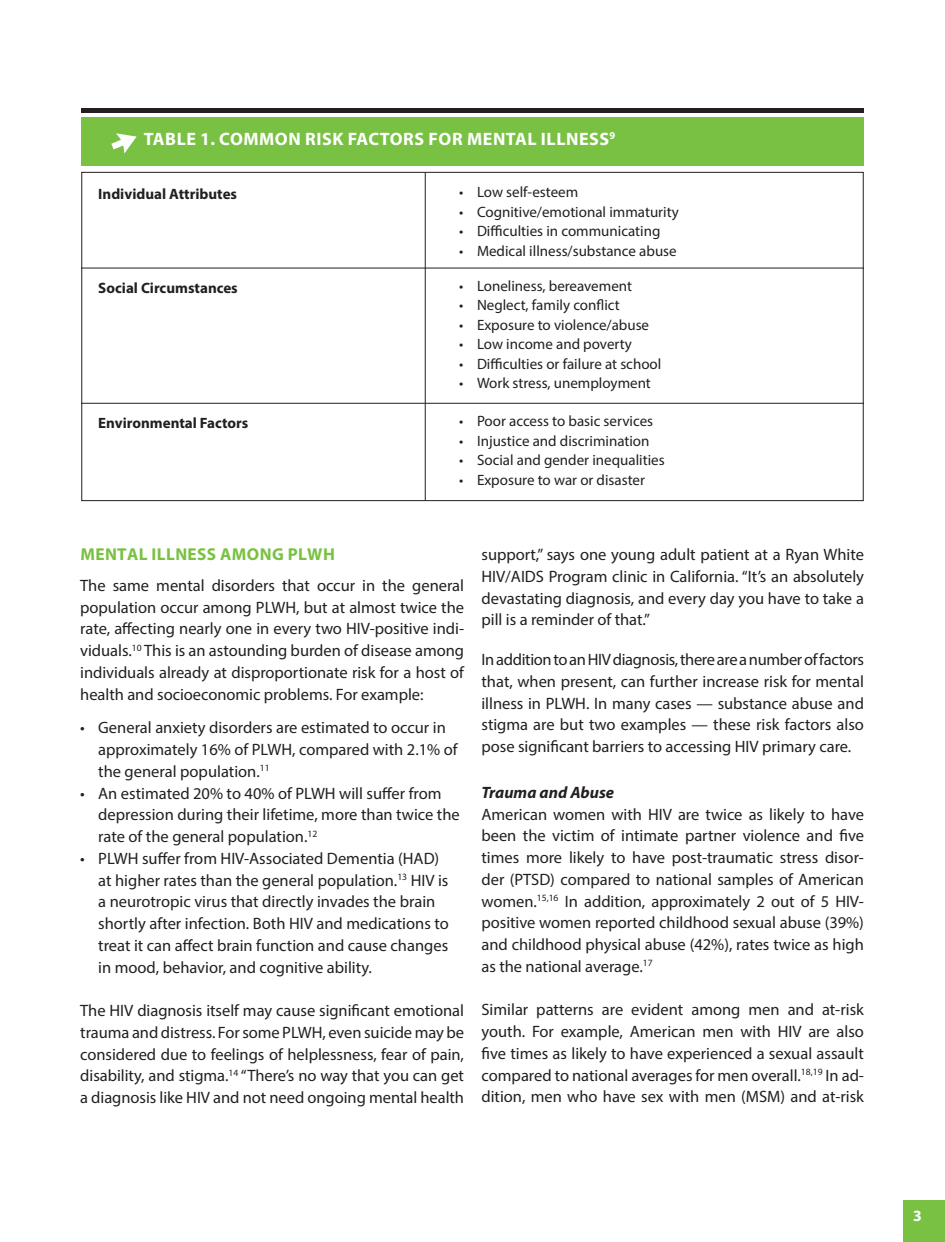
<style>
.page{position:relative;width:945px;height:1242px;background:#fff}
.page>*{position:absolute;margin:0;border:0;box-sizing:border-box;transform-origin:0 0}
.t1{font:700 18px "Myriad Pro";letter-spacing:.03em;color:#fff}
.t2{font:700 17.25px "Myriad Pro";letter-spacing:.025em;color:#79c142}
.t3{font:16.5px/21.8px "Myriad Pro";color:#231f20;text-align:justify}
.t4{font:italic 700 16.5px "Myriad Pro";color:#231f20}
.t5{font:700 15.75px "Myriad Pro";color:#fff}
.t6{font:15px/19.5px "Myriad Pro";color:#231f20;text-align:justify}
.t7{font:700 15px "Myriad Pro";color:#231f20}
.t8{font:700 10.5px "Myriad Pro";color:#fff}
</style>
<div class="page">
<div style="left:903px;top:1200px;width:42px;height:42px;background:#79c142"></div>
<div style="left:81px;top:117px;width:783px;height:49px;background:#79c142"></div>
<div style="left:81px;top:108px;width:783px;height:5px;background:#231f20"></div>
<hr style="left:425px;top:172px;width:1px;height:329px;background:#231f20">
<hr style="left:81px;top:268px;width:783px;height:1px;background:#231f20">
<hr style="left:81px;top:403px;width:783px;height:1px;background:#231f20">
<svg style="left:111px;top:133px;width:26px;height:21px"></svg>
<h1 class="t1" style="left:144px;top:128px;width:467px">TABLE 1. COMMON RISK FACTORS FOR MENTAL ILLNESS</h1>
<p class="t8" style="left:610px;top:129px;width:7px">9</p>
<p class="t6" style="left:477px;top:182px;width:203px;text-align:left">Low self-esteem<br>Cognitive/emotional immaturity<br>Difficulties in communicating<br>Medical illness/substance abuse</p>
<p class="t7" style="left:98px;top:184px;width:140px">Individual Attributes</p>
<p class="t6" style="left:459px;top:182px;width:6px">• • • •</p>
<p class="t6" style="left:459px;top:276px;width:6px">• • • • • •</p>
<p class="t6" style="left:459px;top:411px;width:6px">• • • •</p>
<p class="t7" style="left:98px;top:278px;width:141px">Social Circumstances</p>
<p class="t6" style="left:477px;top:276px;width:186px;text-align:left">Loneliness, bereavement<br>Neglect, family conflict<br>Exposure to violence/abuse<br>Low income and poverty<br>Difficulties or failure at school<br>Work stress, unemployment</p>
<p class="t7" style="left:98px;top:413px;width:152px">Environmental Factors</p>
<p class="t6" style="left:477px;top:411px;width:189px;text-align:left">Poor access to basic services<br>Injustice and discrimination<br>Social and gender inequalities<br>Exposure to war or disaster</p>
<h2 class="t2" style="left:80px;top:543px;width:256px">MENTAL ILLNESS AMONG PLWH</h2>
<p class="t3" style="left:80px;top:574px;width:385px">The same mental disorders that occur in the general population occur among PLWH, but at almost twice the rate, affecting nearly one in every two HIV-positive indi&shy;viduals.<sup>10</sup> This is an astounding burden of disease among individuals already at disproportionate risk for a host of health and socioeconomic problems. For example:</p>
<p class="t3" style="left:98px;top:717px;width:361px;text-align:left;text-indent:-18px">• General anxiety disorders are estimated to occur in approximately 16% of PLWH, compared with 2.1% of the general population.<sup>11</sup></p>
<p class="t3" style="left:98px;top:782px;width:363px;text-align:left;text-indent:-18px">• An estimated 20% to 40% of PLWH will suffer from depression during their lifetime, more than twice the rate of the general population.<sup>12</sup></p>
<p class="t3" style="left:98px;top:847px;width:352px;text-align:left;text-indent:-18px">• PLWH suffer from HIV-Associated Dementia (HAD) at higher rates than the general population.<sup>13</sup> HIV is a neurotropic virus that directly invades the brain shortly after infection. Both HIV and medications to treat it can affect brain function and cause changes in mood, behavior, and cognitive ability.</p>
<p class="t3" style="left:80px;top:999px;width:385px">The HIV diagnosis itself may cause significant emotional trauma and distress. For some PLWH, even suicide may be considered due to feelings of helplessness, fear of pain, disability, and stigma.<sup>14</sup> “There’s no way that you can get a diagnosis like HIV and not need ongoing mental health</p>
<p class="t3" style="left:482px;top:544px;width:384px">support,” says one young adult patient at a Ryan White HIV/AIDS Program clinic in California. “It’s an absolutely devastating diagnosis, and every day you have to take a pill is a reminder of that.”</p>
<p class="t3" style="left:482px;top:649px;width:384px">In addition to an HIV diagnosis, there are a number of factors that, when present, can further increase risk for mental illness in PLWH. In many cases — substance abuse and stigma are but two examples — these risk factors also pose significant barriers to accessing HIV primary care.</p>
<h3 class="t4" style="left:482px;top:782px;width:134px">Trauma and Abuse</h3>
<p class="t3" style="left:482px;top:803px;width:384px">American women with HIV are twice as likely to have been the victim of intimate partner violence and five times more likely to have post-traumatic stress disor&shy;der (PTSD) compared to national samples of American women.<sup>15,16</sup> In addition, approximately 2 out of 5 HIV-</p>
<p class="t3" style="left:482px;top:912px;width:384px">positive women reported childhood sexual abuse (39%) and childhood physical abuse (42%), rates twice as high as the national average.<sup>17</sup></p>
<p class="t3" style="left:482px;top:999px;width:384px">Similar patterns are evident among men and at-risk youth. For example, American men with HIV are also five times as likely to have experienced a sexual assault compared to national averages for men overall.<sup>18,19</sup> In ad&shy;dition, men who have sex with men (MSM) and at-risk</p>
<p class="t5" style="left:913px;top:1205px;width:10px">3</p>
</div>
